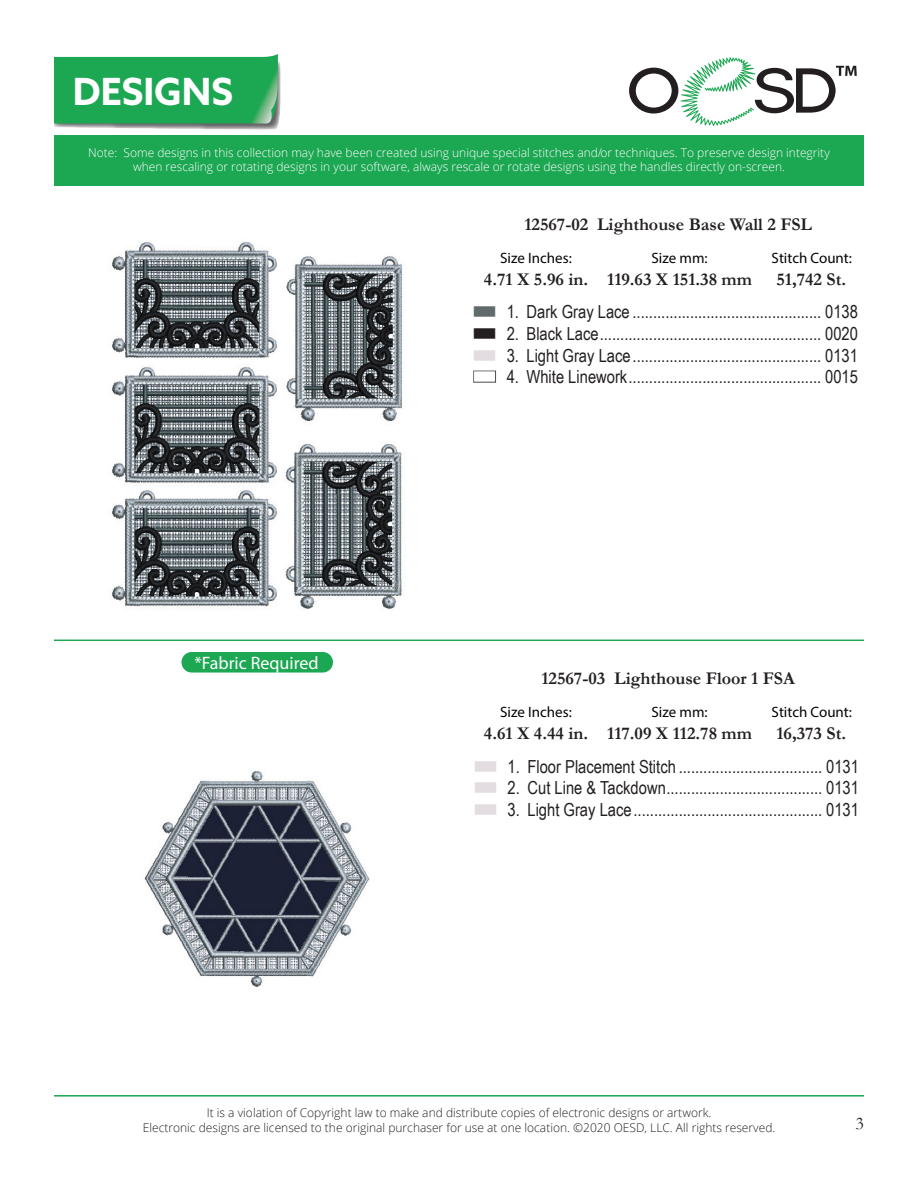
<style>
.page{position:relative;width:918px;height:1188px;background:#fff}
.page>*{position:absolute;margin:0;border:0;box-sizing:border-box;transform-origin:0 0}
.t1{font:700 37.5px "Azo Sans";color:#fff}
.t2{font:18px "Arial Narrow";color:#231f20}
.Paragraph_Style_1{font:700 18px "Garamond";color:#231f20}
.t3{font:18px "Myriad Pro";color:#fff}
.t4{font:18px "Garamond";color:#231f20}
.t5{font:15px "Myriad Pro";color:#040503}
.t6{font:300 12px/14.4px "Open Sans";color:#fff;text-align:center}
.t7{font:300 12px/14.4px "Open Sans";color:#231f20;text-align:center}
.s1{color:#626b6c}
.s2{color:#e3dce1}
</style>
<div class="page">
<svg style="left:629px;top:57px;width:228px;height:69px"></svg>
<div style="left:54px;top:135px;width:810px;height:51px;background:#1ca752"></div>
<hr style="left:54px;top:640px;width:810px;height:1px;background:#1ca752">
<hr style="left:54px;top:1095px;width:810px;height:2px;background:#1ca752">
<svg style="left:54px;top:54px;width:227px;height:76px"></svg>
<img style="left:144px;top:771px;width:226px;height:216px">
<img style="left:112px;top:242px;width:290px;height:367px">
<div style="left:182px;top:652px;width:151px;height:21px;background:#1ca752;border-radius:10px"></div>
<h1 class="t1" style="left:73px;top:67px;width:162px">DESIGNS</h1>
<p class="t6" style="left:88px;top:145px;width:743px">Note: Some designs in this collection may have been created using unique special stitches and/or techniques. To preserve design integrity when rescaling or rotating designs in your software, always rescale or rotate designs using the handles directly on-screen.</p>
<p class="Paragraph_Style_1" style="left:524px;top:212px;width:289px">12567-02 Lighthouse Base Wall 2 FSL</p>
<p class="Paragraph_Style_1" style="left:484px;top:267px;width:106px">4.71 X 5.96 in.</p>
<p class="Paragraph_Style_1" style="left:607px;top:267px;width:146px">119.63 X 151.38 mm</p>
<p class="Paragraph_Style_1" style="left:777px;top:267px;width:71px">51,742 St.</p>
<p class="t5" style="left:500px;top:248px;width:73px">Size Inches:</p>
<p class="t5" style="left:652px;top:248px;width:58px">Size mm:</p>
<p class="t5" style="left:772px;top:248px;width:82px">Stitch Count:</p>
<p class="t3" style="left:194px;top:652px;width:126px">*Fabric Required</p>
<p class="t2" style="left:472px;top:299px;width:387px"><span class="s1">■</span> 1. Dark Gray Lace .............................................. 0138</p>
<p class="t2" style="left:472px;top:320px;width:387px">■ 2. Black Lace...................................................... 0020</p>
<p class="t2" style="left:472px;top:342px;width:387px"><span class="s2">■</span> 3. Light Gray Lace.............................................. 0131</p>
<p class="t2" style="left:472px;top:364px;width:387px">■ 4. White Linework............................................... 0015</p>
<p class="Paragraph_Style_1" style="left:542px;top:666px;width:255px">12567-03 Lighthouse Floor 1 FSA</p>
<p class="Paragraph_Style_1" style="left:607px;top:721px;width:146px">117.09 X 112.78 mm</p>
<p class="Paragraph_Style_1" style="left:777px;top:721px;width:71px">16,373 St.</p>
<p class="t2" style="left:473px;top:753px;width:387px"><span class="s2">■</span> 1. Floor Placement Stitch ................................... 0131</p>
<p class="t2" style="left:473px;top:775px;width:387px"><span class="s2">■</span> 2. Cut Line &amp; Tackdown...................................... 0131</p>
<p class="t2" style="left:473px;top:796px;width:387px"><span class="s2">■</span> 3. Light Gray Lace.............................................. 0131</p>
<p class="t5" style="left:500px;top:703px;width:73px">Size Inches:</p>
<p class="t5" style="left:652px;top:703px;width:58px">Size mm:</p>
<p class="t5" style="left:772px;top:703px;width:82px">Stitch Count:</p>
<p class="Paragraph_Style_1" style="left:484px;top:721px;width:106px">4.61 X 4.44 in.</p>
<p class="t7" style="left:143px;top:1105px;width:634px">It is a violation of Copyright law to make and distribute copies of electronic designs or artwork.<br>Electronic designs are licensed to the original purchaser for use at one location. ©2020 OESD, LLC. All rights reserved.</p>
<p class="t4" style="left:856px;top:1111px;width:10px">3</p>
</div>
